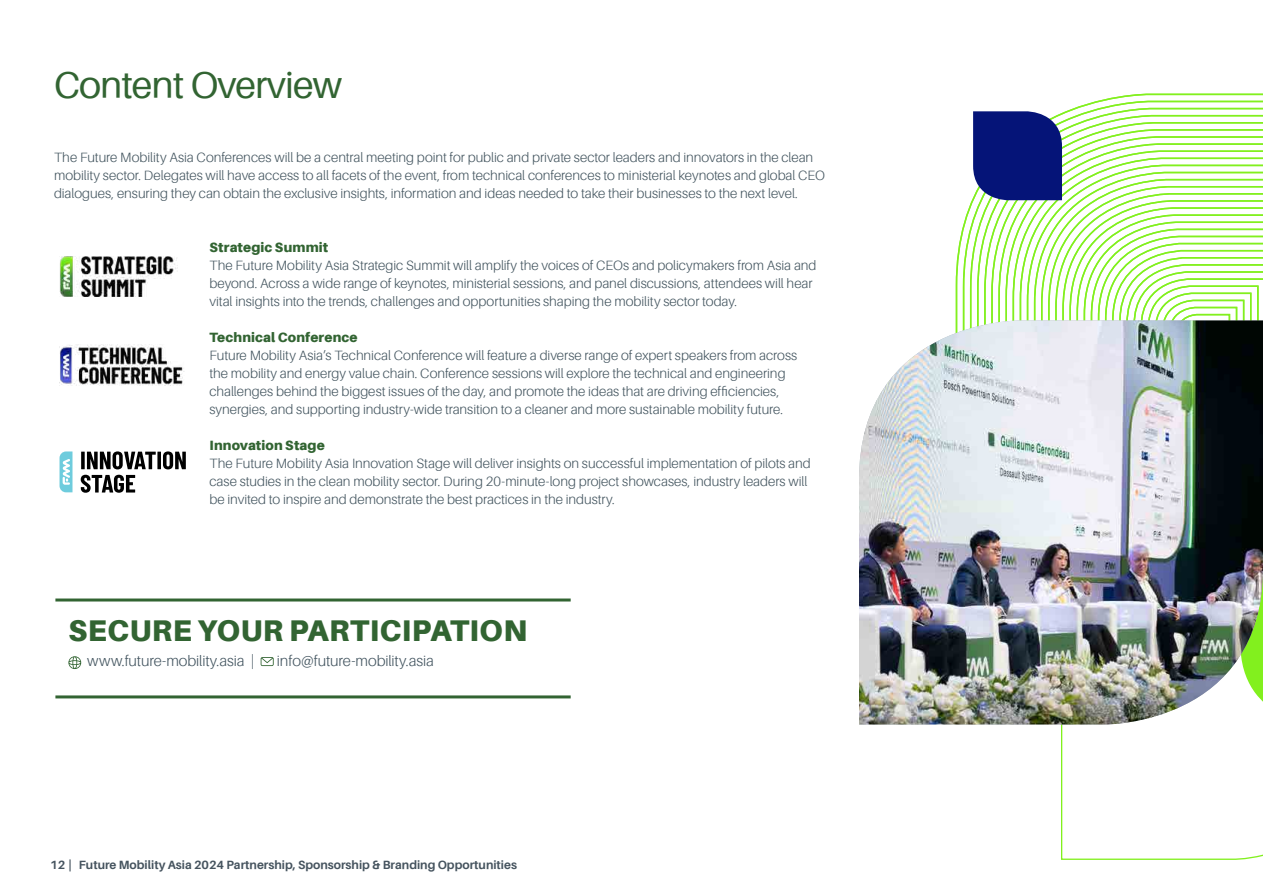
<style>
.page{position:relative;width:1263px;height:893px;background:#fff}
.page>*{position:absolute;margin:0;border:0;box-sizing:border-box;transform-origin:0 0}
.t1{font:37.5px "Aileron";letter-spacing:-.025em;color:#326432}
.t2{font:900 30px "Aileron";letter-spacing:.015em;color:#326432}
.t3{font:300 15px "Aileron";letter-spacing:-.005em;color:#42545f}
.t4{font:300 13.5px/18px "Aileron";color:#42545e}
.t5{font:900 13.5px "Aileron";letter-spacing:.01em;color:#326432}
.t6{font:700 12px "Aileron";color:#46545f}
</style>
<div class="page">
<svg style="left:1060px;top:724px;width:203px;height:136px"></svg>
<svg style="left:955px;top:93px;width:308px;height:227px"></svg>
<svg style="left:973px;top:111px;width:89px;height:89px;background:#13237e"></svg>
<img style="left:60px;top:345px;width:124px;height:41px">
<img style="left:60px;top:256px;width:118px;height:41px">
<hr style="left:55px;top:598px;width:516px;height:3px;background:#326432">
<hr style="left:55px;top:695px;width:516px;height:3px;background:#326432">
<svg style="left:68px;top:656px;width:13px;height:13px"></svg>
<svg style="left:261px;top:657px;width:13px;height:9px"></svg>
<svg style="left:60px;top:451px;width:12px;height:41px"></svg>
<svg style="left:81px;top:451px;width:105px;height:18px"></svg>
<svg style="left:81px;top:475px;width:54px;height:18px"></svg>
<img style="left:859px;top:320px;width:404px;height:404px">
<h1 class="t1" style="left:54px;top:65px;width:290px">Content Overview</h1>
<p class="t4" style="left:54px;top:148px;width:773px">The Future Mobility Asia Conferences will be a central meeting point for public and private sector leaders and innovators in the clean mobility sector. Delegates will have access to all facets of the event, from technical conferences to ministerial keynotes and global CEO dialogues, ensuring they can obtain the exclusive insights, information and ideas needed to take their businesses to the next level.</p>
<p class="t5" style="left:209px;top:239px;width:120px">Strategic Summit</p>
<p class="t4" style="left:209px;top:256px;width:609px">The Future Mobility Asia Strategic Summit will amplify the voices of CEOs and policymakers from Asia and beyond. Across a wide range of keynotes, ministerial sessions, and panel discussions, attendees will hear vital insights into the trends, challenges and opportunities shaping the mobility sector today.</p>
<p class="t5" style="left:209px;top:329px;width:150px">Technical Conference</p>
<p class="t4" style="left:209px;top:346px;width:589px">Future Mobility Asia’s Technical Conference will feature a diverse range of expert speakers from across the mobility and energy value chain. Conference sessions will explore the technical and engineering challenges behind the biggest issues of the day, and promote the ideas that are driving efficiencies, synergies, and supporting industry-wide transition to a cleaner and more sustainable mobility future.</p>
<p class="t5" style="left:209px;top:437px;width:117px">Innovation Stage</p>
<p class="t4" style="left:209px;top:454px;width:603px">The Future Mobility Asia Innovation Stage will deliver insights on successful implementation of pilots and case studies in the clean mobility sector. During 20-minute-long project showcases, industry leaders will be invited to inspire and demonstrate the best practices in the industry.</p>
<h2 class="t2" style="left:68px;top:613px;width:460px">SECURE YOUR PARTICIPATION</h2>
<p class="t3" style="left:87px;top:653px;width:169px">www.future-mobility.asia |</p>
<p class="t3" style="left:277px;top:653px;width:159px">info@future-mobility.asia</p>
<p class="t6" style="left:50px;top:858px;width:468px">12 | Future Mobility Asia 2024 Partnership, Sponsorship &amp; Branding Opportunities</p>
</div>
